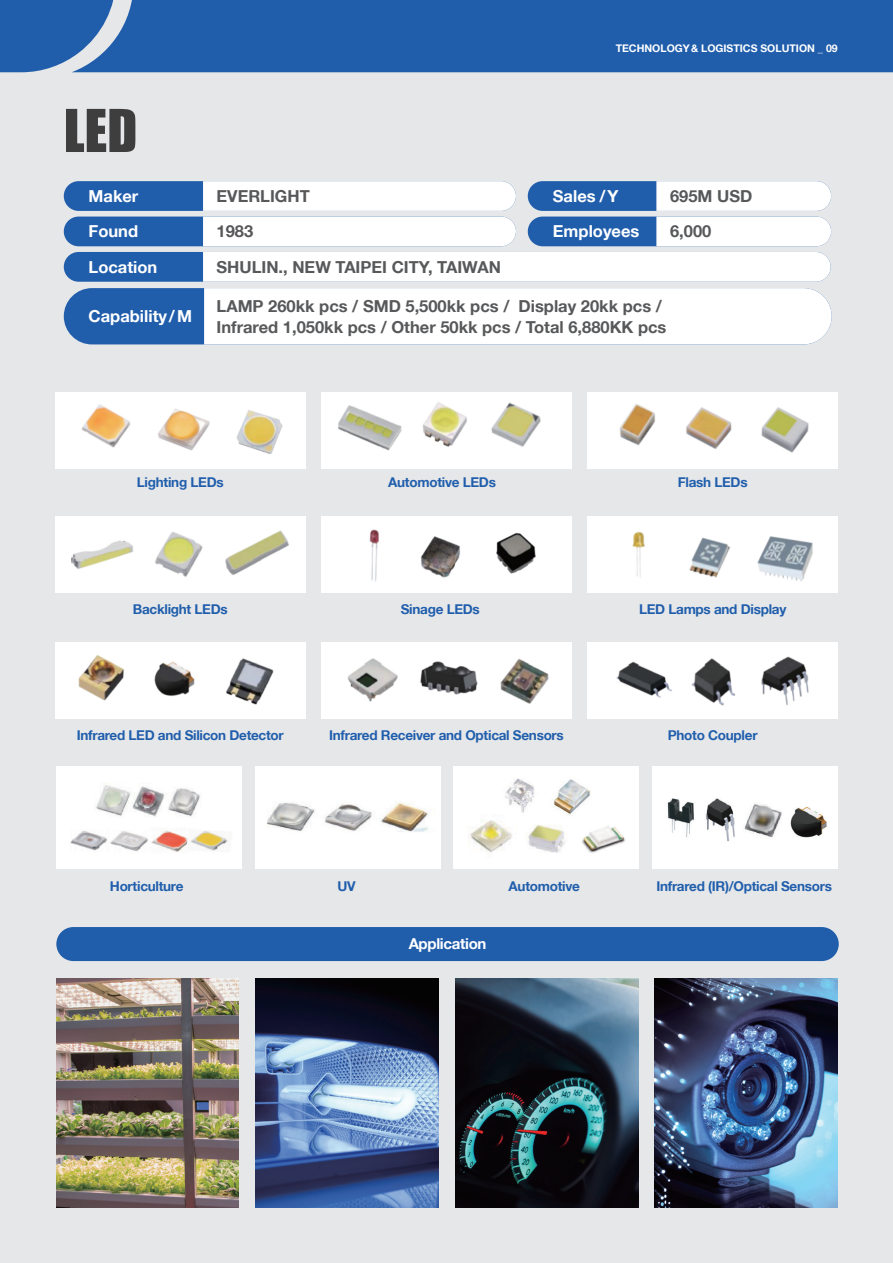
<style>
.page{position:relative;width:893px;height:1263px;background:#e6e7e9}
.page>*{position:absolute;margin:0;border:0;box-sizing:border-box;transform-origin:0 0}
.t1{font:54.6px "Impact";color:#3e3e3f}
.t2{font:700 16.5px "Helvetica 75";color:#57585a}
.t3{font:700 16.5px "Helvetica 75";color:#fff}
.t4{font:700 15px "Helvetica 75";letter-spacing:-.02em;color:#fff}
.t5{font:700 13.5px "Helvetica 75";letter-spacing:-.02em;color:#205eac}
.t6{font:700 10.5px "Helvetica 75";color:#fff}
</style>
<div class="page">
<div style="left:116px;top:0;width:777px;height:72px;background:#205eac"></div>
<svg style="left:0;top:0;width:116px;height:72px;background:#3e72b5"></svg>
<div style="left:64px;top:181px;width:452px;height:30px;background:#205eac;border-radius:15px"></div>
<div style="left:528px;top:181px;width:303px;height:30px;background:#205eac;border-radius:15px"></div>
<div style="left:64px;top:252px;width:767px;height:30px;background:#205eac;border-radius:15px"></div>
<div style="left:64px;top:288px;width:768px;height:56px;background:#205eac;border-radius:28px"></div>
<div style="left:64px;top:217px;width:452px;height:29px;background:#205eac;border-radius:15px"></div>
<div style="left:528px;top:217px;width:303px;height:29px;background:#205eac;border-radius:15px"></div>
<svg style="left:203px;top:181px;width:313px;height:30px;background:#fdfdfe"></svg>
<svg style="left:656px;top:181px;width:175px;height:30px;background:#fcfcfd"></svg>
<div style="left:656px;top:217px;width:175px;height:29px;background:#fff"></div>
<div style="left:203px;top:217px;width:313px;height:29px;background:#fff"></div>
<div style="left:203px;top:252px;width:628px;height:30px;background:#fff"></div>
<div style="left:204px;top:288px;width:628px;height:56px;background:#fff"></div>
<img style="left:56px;top:767px;width:185px;height:102px">
<img style="left:454px;top:767px;width:185px;height:102px">
<img style="left:255px;top:767px;width:185px;height:102px">
<img style="left:653px;top:767px;width:185px;height:102px">
<div style="left:55px;top:392px;width:250px;height:76px;background:#fff"></div>
<div style="left:321px;top:392px;width:250px;height:76px;background:#fff"></div>
<div style="left:588px;top:392px;width:250px;height:76px;background:#fff"></div>
<img style="left:81px;top:392px;width:460px;height:74px">
<img style="left:587px;top:398px;width:222px;height:68px">
<div style="left:55px;top:517px;width:250px;height:76px;background:#fff"></div>
<div style="left:321px;top:517px;width:250px;height:76px;background:#fff"></div>
<div style="left:588px;top:517px;width:250px;height:76px;background:#fff"></div>
<img style="left:71px;top:518px;width:465px;height:75px">
<img style="left:587px;top:522px;width:226px;height:68px">
<div style="left:55px;top:642px;width:250px;height:77px;background:#fff"></div>
<div style="left:321px;top:642px;width:250px;height:77px;background:#fff"></div>
<div style="left:588px;top:642px;width:250px;height:77px;background:#fff"></div>
<img style="left:78px;top:642px;width:471px;height:76px">
<img style="left:587px;top:646px;width:222px;height:68px">
<img style="left:256px;top:978px;width:182px;height:230px">
<img style="left:56px;top:978px;width:183px;height:230px">
<div style="left:56px;top:927px;width:783px;height:34px;background:#205eac;border-radius:17px"></div>
<img style="left:455px;top:978px;width:183px;height:230px">
<img style="left:655px;top:978px;width:183px;height:230px">
<p class="t6" style="left:616px;top:41px;width:223px">TECHNOLOGY &amp; LOGISTICS SOLUTION _ 09</p>
<p class="t1" style="left:64px;top:88px;width:75px">LED</p>
<p class="t3" style="left:89px;top:186px;width:51px">Maker</p>
<p class="t3" style="left:553px;top:186px;width:67px">Sales /Y</p>
<p class="t2" style="left:217px;top:186px;width:95px">EVERLIGHT</p>
<p class="t2" style="left:670px;top:186px;width:84px">695M USD</p>
<p class="t2" style="left:217px;top:221px;width:38px">1983</p>
<p class="t2" style="left:670px;top:221px;width:43px">6,000</p>
<p class="t2" style="left:217px;top:256px;width:286px">SHULIN., NEW TAIPEI CITY, TAIWAN</p>
<p class="t2" style="left:217px;top:296px;width:447px">LAMP 260kk pcs / SMD 5,500kk pcs / Display 20kk pcs /</p>
<p class="t2" style="left:217px;top:317px;width:451px">Infrared 1,050kk pcs / Other 50kk pcs / Total 6,880KK pcs</p>
<p class="t3" style="left:89px;top:221px;width:51px">Found</p>
<p class="t3" style="left:553px;top:221px;width:88px">Employees</p>
<p class="t3" style="left:89px;top:257px;width:70px">Location</p>
<p class="t3" style="left:89px;top:306px;width:105px">Capability/ M</p>
<p class="t5" style="left:137px;top:474px;width:88px">Lighting LEDs</p>
<p class="t5" style="left:388px;top:474px;width:109px">Automotive LEDs</p>
<p class="t5" style="left:678px;top:474px;width:71px">Flash LEDs</p>
<p class="t5" style="left:133px;top:601px;width:96px">Backlight LEDs</p>
<p class="t5" style="left:401px;top:601px;width:81px">Sinage LEDs</p>
<p class="t5" style="left:639px;top:601px;width:149px">LED Lamps and Display</p>
<p class="t5" style="left:77px;top:727px;width:209px">Infrared LED and Silicon Detector</p>
<p class="t5" style="left:329px;top:727px;width:236px">Infrared Receiver and Optical Sensors</p>
<p class="t5" style="left:668px;top:727px;width:91px">Photo Coupler</p>
<p class="t5" style="left:110px;top:878px;width:75px">Horticulture</p>
<p class="t5" style="left:337px;top:878px;width:20px">UV</p>
<p class="t5" style="left:509px;top:878px;width:73px">Automotive</p>
<p class="t5" style="left:656px;top:878px;width:177px">Infrared (IR)/Optical Sensors</p>
<p class="t4" style="left:409px;top:935px;width:79px">Application</p>
</div>
